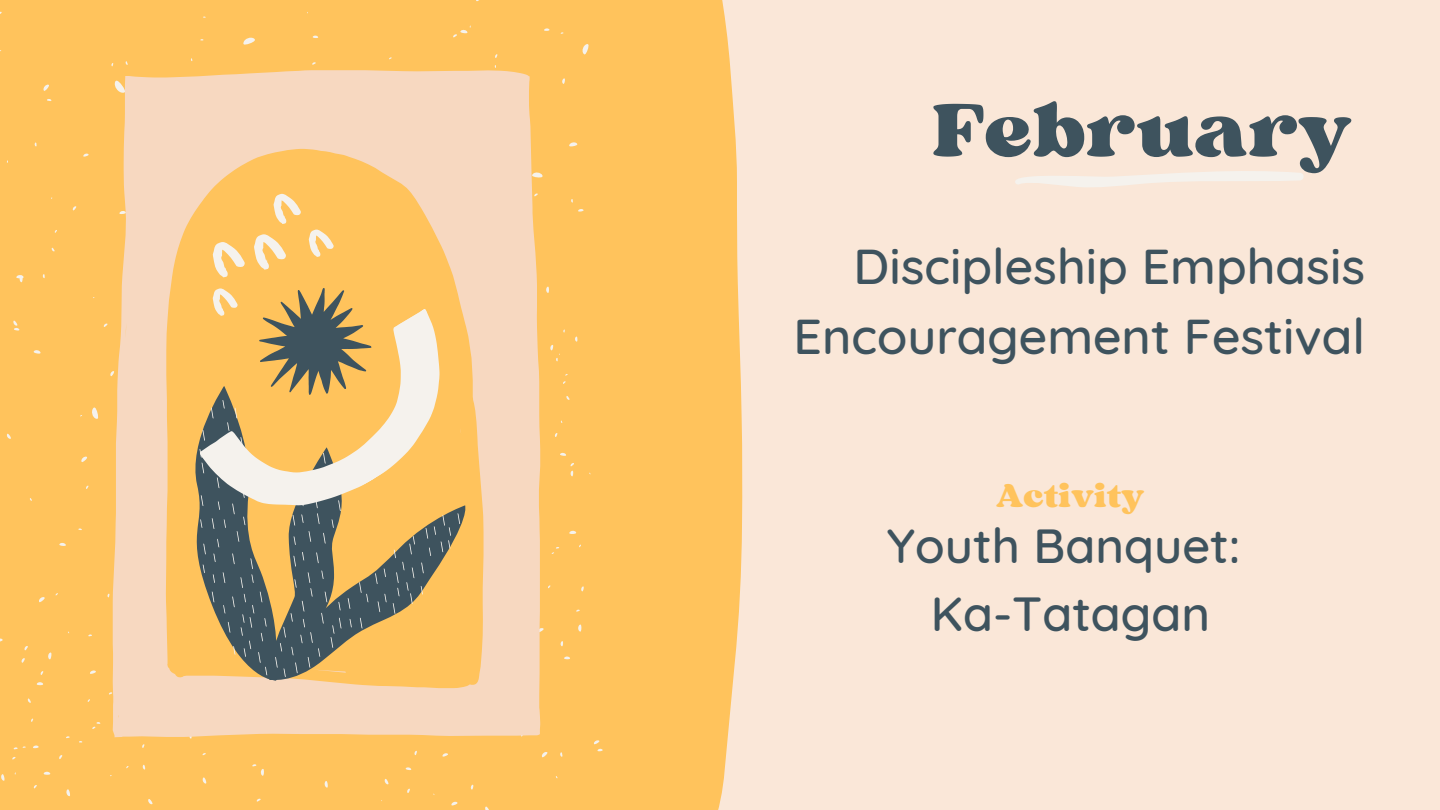
<style>
.page{position:relative;width:1440px;height:810px;background:#fae7d8}
.page>*{position:absolute;margin:0;border:0;box-sizing:border-box;transform-origin:0 0}
.t1{font:79.4px "Sergio Trendy";color:#3e535e}
.t2{font:500 49.9px "Quicksand";color:#3e535e}
.t3{font:500 48.8px "Quicksand";color:#3e535e}
.t4{font:34px "Sergio Trendy";color:#ffc35c}
</style>
<div class="page">
<svg style="left:1015px;top:171px;width:289px;height:16px"></svg>
<div style="left:603px;top:0;width:139px;height:810px;background:#ffc35c"></div>
<div style="left:0;top:0;width:603px;height:810px;background:#ffc35c"></div>
<svg style="left:113px;top:70px;width:427px;height:667px;background:#f7d6b9"></svg>
<svg style="left:166px;top:149px;width:318px;height:539px;background:#fbcc87"></svg>
<svg style="left:182px;top:386px;width:289px;height:299px;background:#fcc469"></svg>
<svg style="left:199px;top:549px;width:261px;height:128px;background:#9d8b5f"></svg>
<svg style="left:195px;top:308px;width:292px;height:241px;background:#debd83"></svg>
<svg style="left:213px;top:165px;width:168px;height:244px;background:#e4b664"></svg>
<p class="t1" style="left:932px;top:80px;width:422px">February</p>
<p class="t2" style="left:854px;top:234px;width:513px">Discipleship Emphasis</p>
<p class="t2" style="left:794px;top:304px;width:573px">Encouragement Festival</p>
<p class="t4" style="left:996px;top:474px;width:150px">Activity</p>
<p class="t3" style="left:887px;top:514px;width:355px">Youth Banquet:</p>
<p class="t3" style="left:931px;top:582px;width:281px">Ka-Tatagan</p>
</div>
